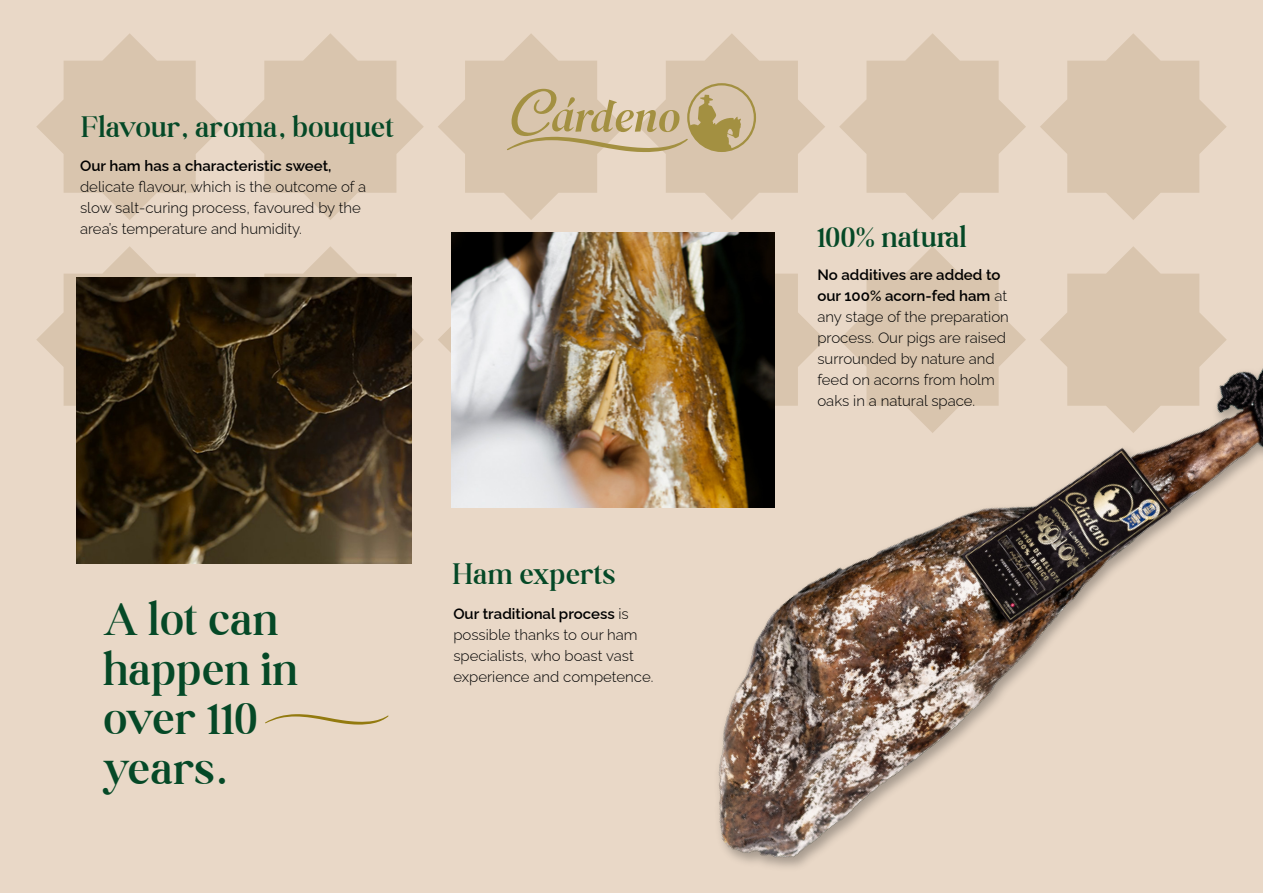
<style>
.page{position:relative;width:1263px;height:893px;background:#e9d8c7}
.page>*{position:absolute;margin:0;border:0;box-sizing:border-box;transform-origin:0 0}
.t1{font:300 49.5px/49.5px "Boston Angel";color:#054927}
.t2{font:300 31.5px "Boston Angel";color:#054927}
.t3{font:300 15px/21px "Raleway";color:#000}
.t4{font:600 15px "Raleway";color:#000}
.s1{font-weight:600}
</style>
<div class="page">
<svg style="left:36px;top:246px;width:160px;height:160px"></svg>
<svg style="left:264px;top:246px;width:160px;height:187px"></svg>
<svg style="left:438px;top:327px;width:13px;height:26px"></svg>
<svg style="left:36px;top:33px;width:187px;height:187px"></svg>
<svg style="left:237px;top:33px;width:187px;height:187px"></svg>
<svg style="left:839px;top:33px;width:187px;height:187px"></svg>
<svg style="left:1040px;top:33px;width:187px;height:187px"></svg>
<img style="left:718px;top:246px;width:545px;height:621px">
<svg style="left:265px;top:714px;width:124px;height:11px"></svg>
<img style="left:76px;top:277px;width:335px;height:286px">
<img style="left:451px;top:232px;width:324px;height:276px">
<svg style="left:438px;top:34px;width:387px;height:186px"></svg>
<h2 class="t2" style="left:81px;top:109px;width:315px">Flavour, aroma, bouquet</h2>
<p class="t4" style="left:80px;top:154px;width:253px">Our ham has a characteristic sweet,</p>
<p class="t3" style="left:80px;top:174px;width:288px">delicate flavour, which is the outcome of a slow salt-curing process, favoured by the area’s temperature and humidity.</p>
<h1 class="t1" style="left:103px;top:594px;width:196px">A lot can happen in over 110 years.</h1>
<h2 class="t2" style="left:453px;top:555px;width:164px">Ham experts</h2>
<p class="t3" style="left:453px;top:601px;width:202px"><span class="s1">Our traditional process</span> is possible thanks to our ham specialists, who boast vast experience and competence.</p>
<h2 class="t2" style="left:817px;top:218px;width:152px">100% natural</h2>
<p class="t3" style="left:817px;top:263px;width:193px"><span class="s1">No additives are added to our 100% acorn-fed ham</span> at any stage of the preparation process. Our pigs are raised surrounded by nature and feed on acorns from holm oaks in a natural space.</p>
</div>
